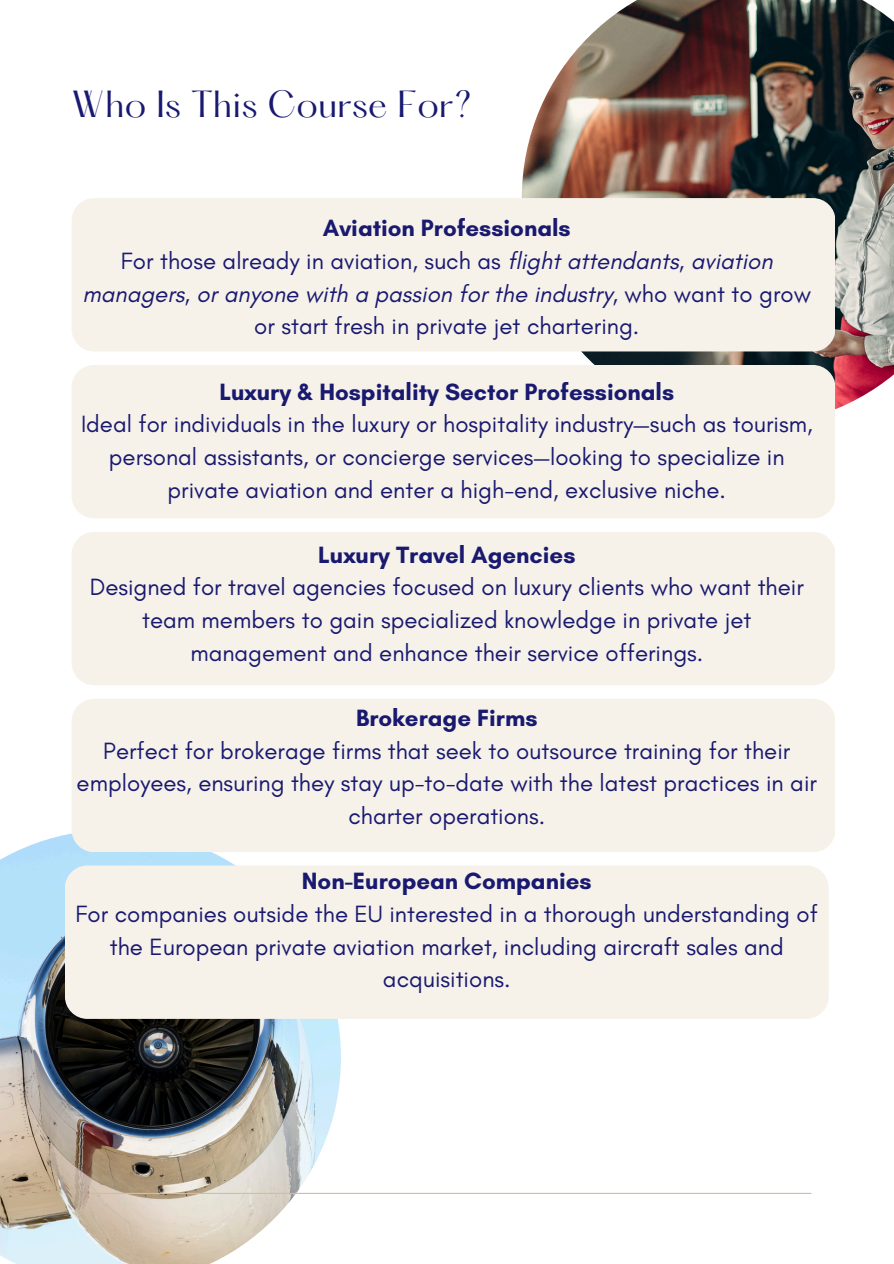
<style>
.page{position:relative;width:894px;height:1264px;background:#fff}
.page>*{position:absolute;margin:0;border:0;box-sizing:border-box;transform-origin:0 0}
.t1{font:33px "Hatton";letter-spacing:.01em;color:#191970}
.t2{font:24px/32.7px "Glacial Indifference";color:#191970;text-align:center}
.t3{font:700 24px "Glacial Indifference";color:#191970}
.s1{font-style:italic}
</style>
<div class="page">
<img style="left:0;top:833px;width:341px;height:430px">
<hr style="left:89px;top:1192px;width:722px;height:1px;background:#ddba94">
<div style="left:65px;top:865px;width:763px;height:153px;background:#f6f2ea;border-radius:22px"></div>
<div style="left:72px;top:698px;width:763px;height:154px;background:#f6f2ea;border-radius:22px"></div>
<div style="left:72px;top:532px;width:763px;height:153px;background:#f6f2ea;border-radius:22px"></div>
<img style="left:521px;top:0;width:372px;height:410px">
<div style="left:72px;top:365px;width:763px;height:153px;background:#f6f2ea;border-radius:22px"></div>
<div style="left:72px;top:198px;width:763px;height:153px;background:#f6f2ea;border-radius:22px"></div>
<p class="t1" style="left:72px;top:89px;width:402px">Who Is This Course For?</p>
<p class="t3" style="left:323px;top:214px;width:249px">Aviation Professionals</p>
<p class="t2" style="left:83px;top:244px;width:729px">For those already in aviation, such as <span class="s1">flight attendants, aviation managers, or anyone with a passion for the industry,</span> who want to grow or start fresh in private jet chartering.</p>
<p class="t3" style="left:219px;top:377px;width:456px">Luxury &amp; Hospitality Sector Professionals</p>
<p class="t2" style="left:81px;top:407px;width:733px">Ideal for individuals in the luxury or hospitality industry—such as tourism, personal assistants, or concierge services—looking to specialize in private aviation and enter a high-end, exclusive niche.</p>
<p class="t3" style="left:318px;top:540px;width:259px">Luxury Travel Agencies</p>
<p class="t2" style="left:90px;top:570px;width:715px">Designed for travel agencies focused on luxury clients who want their team members to gain specialized knowledge in private jet management and enhance their service offerings.</p>
<p class="t3" style="left:356px;top:703px;width:183px">Brokerage Firms</p>
<p class="t2" style="left:77px;top:734px;width:741px">Perfect for brokerage firms that seek to outsource training for their employees, ensuring they stay up-to-date with the latest practices in air charter operations.</p>
<p class="t3" style="left:302px;top:866px;width:291px">Non-European Companies</p>
<p class="t2" style="left:76px;top:897px;width:743px">For companies outside the EU interested in a thorough understanding of the European private aviation market, including aircraft sales and acquisitions.</p>
</div>
